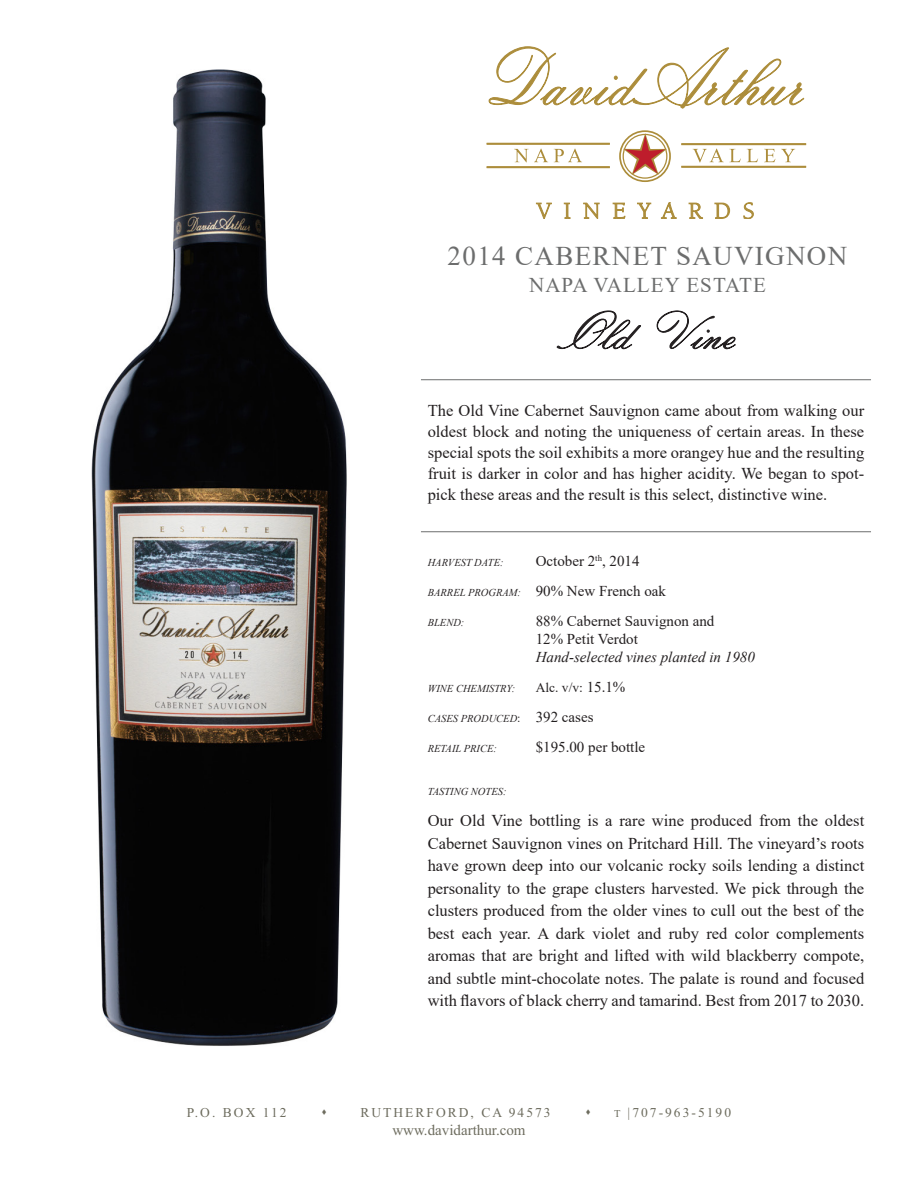
<style>
.page{position:relative;width:918px;height:1188px;background:#fff}
.page>*{position:absolute;margin:0;border:0;box-sizing:border-box;transform-origin:0 0}
.t1{font:57px "Sackers Italian Script";letter-spacing:-.01em;color:#231f20}
.t2{font:27px "Times New Roman";letter-spacing:.05em;color:#6c6d6d}
.t3{font:21px "Times New Roman";letter-spacing:.05em;color:#6c6d6d}
.t4{font:16.5px/22.5px "Times New Roman";color:#231f20;text-align:justify}
.t5{font:15px/30px "Times New Roman";color:#231f20}
.t6{font:italic 15px "Times New Roman";color:#231f20}
.t7{font:15px "Times New Roman";color:#6d6c5e}
.t8{font:13.5px "Times New Roman";letter-spacing:.15em;color:#6d6c5e}
.t9{font:13.5px "Times New Roman";color:#231f20}
.t10{font:italic 10.5px "Times New Roman";color:#231f20}
.s1{font-style:italic;font-size:10.5px}
.s2{font-size:15px}
.s3{font-style:normal;font-size:12px}
.s4{font-style:normal;font-size:15px}
.s5{font-size:10.5px}
</style>
<div class="page">
<img style="left:91px;top:69px;width:256px;height:977px">
<svg style="left:489px;top:47px;width:315px;height:62px"></svg>
<div style="left:623px;top:134px;width:44px;height:45px;border:1px solid #ac8d3b;border-radius:50%"></div>
<div style="left:619px;top:130px;width:52px;height:52px;border:2px solid #ac8d3b;border-radius:50%"></div>
<svg style="left:623px;top:133px;width:44px;height:42px"></svg>
<hr style="left:681px;top:143px;width:125px;height:2px;background:#ac8d3b">
<hr style="left:681px;top:166px;width:125px;height:2px;background:#ac8d3b">
<hr style="left:487px;top:143px;width:123px;height:2px;background:#ac8d3b">
<hr style="left:487px;top:166px;width:123px;height:2px;background:#ac8d3b">
<svg style="left:514px;top:149px;width:34px;height:13px"></svg>
<svg style="left:554px;top:149px;width:28px;height:13px"></svg>
<svg style="left:693px;top:149px;width:48px;height:14px"></svg>
<svg style="left:747px;top:149px;width:11px;height:13px"></svg>
<svg style="left:764px;top:149px;width:11px;height:13px"></svg>
<svg style="left:781px;top:149px;width:14px;height:13px"></svg>
<svg style="left:536px;top:203px;width:16px;height:16px"></svg>
<svg style="left:564px;top:203px;width:6px;height:16px"></svg>
<svg style="left:583px;top:203px;width:16px;height:16px"></svg>
<svg style="left:613px;top:203px;width:12px;height:16px"></svg>
<svg style="left:637px;top:203px;width:14px;height:16px"></svg>
<svg style="left:661px;top:202px;width:15px;height:17px"></svg>
<svg style="left:689px;top:203px;width:14px;height:16px"></svg>
<svg style="left:715px;top:203px;width:15px;height:16px"></svg>
<svg style="left:744px;top:202px;width:10px;height:17px"></svg>
<hr style="left:421px;top:379px;width:450px;height:1px;background:#6c6d6d">
<hr style="left:421px;top:531px;width:450px;height:1px;background:#6c6d6d">
<svg style="left:556px;top:310px;width:85px;height:40px"></svg>
<svg style="left:656px;top:310px;width:80px;height:40px"></svg>
<h2 class="t2" style="left:448px;top:237px;width:401px">2014 CABERNET SAUVIGNON</h2>
<p class="t3" style="left:529px;top:270px;width:238px">NAPA VALLEY ESTATE</p>
<h1 class="t1" style="left:560px;top:297px;width:177px">Old Vine</h1>
<p class="t4" style="left:428px;top:399px;width:438px;line-height:21px">The Old Vine Cabernet Sauvignon came about from walking our oldest block and noting the uniqueness of certain areas. In these special spots the soil exhibits a more orangey hue and the resulting fruit is darker in color and has higher acidity. We began to spot&shy;pick these areas and the result is this select, distinctive wine.</p>
<p class="t5" style="left:428px;top:545px;width:240px;text-indent:108px">October 2<sup>th</sup>, 2014<br><span class="s1">BARREL PROGRAM:</span> 90% New French oak</p>
<p class="t10" style="left:428px;top:615px;width:38px">BLEND:</p>
<p class="t5" style="left:536px;top:611px;width:180px;line-height:18px">88% Cabernet Sauvignon and<br>12% Petit Verdot</p>
<p class="t6" style="left:536px;top:646px;width:221px">Hand-selected vines planted in 1980</p>
<p class="t10" style="left:428px;top:681px;width:89px">WINE CHEMISTRY:</p>
<p class="t9" style="left:536px;top:678px;width:91px">Alc. v/v: <span class="s2">15.1%</span></p>
<p class="t10" style="left:428px;top:711px;width:167px">CASES PRODUCED<span class="s3">:</span> <span class="s4">392 cases</span></p>
<p class="t10" style="left:428px;top:741px;width:71px">RETAIL PRICE:</p>
<p class="t5" style="left:536px;top:731px;width:111px">$195.00 per bottle</p>
<p class="t10" style="left:428px;top:784px;width:80px">TASTING NOTES:</p>
<p class="t4" style="left:428px;top:809px;width:438px">Our Old Vine bottling is a rare wine produced from the oldest Cabernet Sauvignon vines on Pritchard Hill. The vineyard’s roots have grown deep into our volcanic rocky soils lending a distinct personality to the grape clusters harvested. We pick through the clusters produced from the older vines to cull out the best of the best each year. A dark violet and ruby red color complements aromas that are bright and lifted with wild blackberry compote, and subtle mint-chocolate notes. The palate is round and focused with flavors of black cherry and tamarind. Best from 2017 to 2030.</p>
<p class="t10" style="left:428px;top:555px;width:77px">HARVEST DATE:</p>
<p class="t8" style="left:187px;top:1103px;width:101px">P.O. BOX 112</p>
<p class="t8" style="left:360px;top:1103px;width:192px">RUTHERFORD, CA 94573</p>
<p class="t8" style="left:614px;top:1103px;width:118px"><span class="s5">T</span> |707-963-5190</p>
<p class="t7" style="left:392px;top:1120px;width:135px">www.davidarthur.com</p>
</div>
